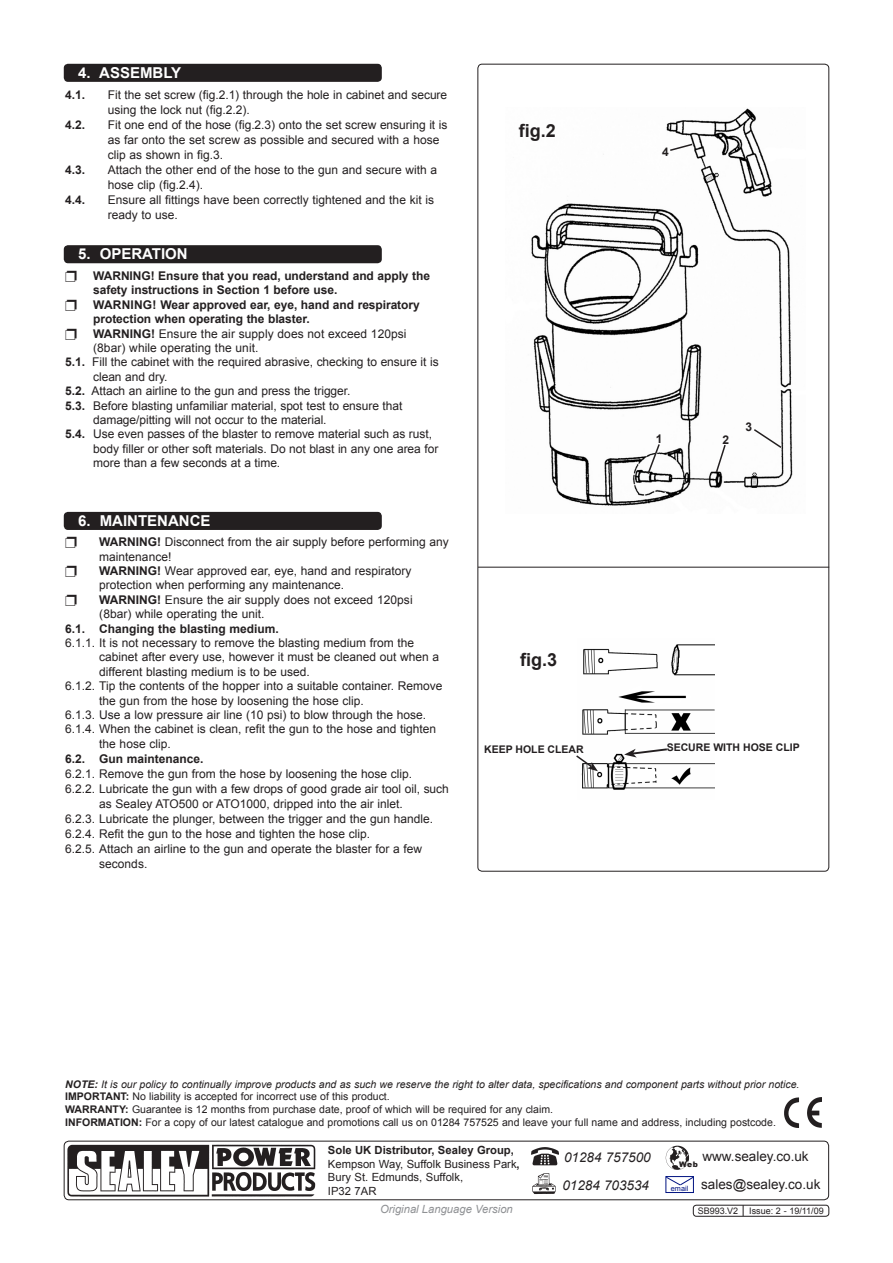
<style>
.page{position:relative;width:893px;height:1263px;background:#fff}
.page>*{position:absolute;margin:0;border:0;box-sizing:border-box;transform-origin:0 0}
.t1{font:700 18px "Arial";color:#231f20}
.Chapter_Header{font:700 15px "Arial";color:#fff}
.t2{font:13.5px "Arial";color:#231f20}
.t3{font:italic 13.5px "Arial";color:#231f20}
.t4{font:12px/14.4px "Arial";color:#231f20}
.t5{font:700 12px/14.4px "Arial";letter-spacing:-.005em;color:#231f20}
.t6{font:11.25px/13.5px "Arial";color:#231f20}
.t7{font:italic 11.25px "Arial";color:#8f9194}
.t8{font:10.5px "Arial";color:#231f20}
.t9{font:italic 10.5px "Arial";color:#231f20}
.t10{font:700 10.5px "Arial";color:#231f20}
.t11{font:9px "Arial";color:#231f20}
.t12{font:900 7.65px "Arial";color:#231f20}
.t13{font:7.35px "Arial";color:#001381}
.s1{font-weight:700}
</style>
<div class="page">
<div style="left:64px;top:512px;width:318px;height:18px;background:#231f20;border-radius:4px"></div>
<div style="left:64px;top:245px;width:318px;height:18px;background:#231f20;border-radius:4px"></div>
<div style="left:64px;top:64px;width:318px;height:18px;background:#231f20;border-radius:4px"></div>
<img style="left:581px;top:644px;width:134px;height:146px">
<svg style="left:624px;top:747px;width:45px;height:10px"></svg>
<svg style="left:576px;top:754px;width:22px;height:17px"></svg>
<img style="left:531px;top:108px;width:262px;height:398px">
<svg style="left:715px;top:443px;width:12px;height:31px"></svg>
<svg style="left:646px;top:442px;width:15px;height:33px"></svg>
<svg style="left:752px;top:428px;width:31px;height:21px"></svg>
<svg style="left:668px;top:143px;width:26px;height:9px"></svg>
<hr style="left:478px;top:567px;width:351px;height:1px;background:#231f20">
<div style="left:64px;top:1141px;width:765px;height:59px;border:1px solid #231f20;border-radius:5px"></div>
<img style="left:67px;top:1145px;width:249px;height:52px">
<img style="left:784px;top:1098px;width:38px;height:29px">
<img style="left:532px;top:1173px;width:24px;height:21px">
<img style="left:531px;top:1148px;width:27px;height:18px">
<img style="left:664px;top:1145px;width:26px;height:26px;border-radius:13px">
<div style="left:665px;top:1176px;width:29px;height:17px;border:1px solid #001381"></div>
<svg style="left:665px;top:1176px;width:29px;height:10px"></svg>
<div style="left:693px;top:1205px;width:136px;height:11px;border:1px solid #231f20;border-radius:3px"></div>
<p class="Chapter_Header" style="left:78px;top:63px;width:44px">4. Assembly</p>
<p class="t5" style="left:65px;top:88px;width:22px">4.1.</p>
<p class="t4" style="left:108px;top:87px;width:341px;line-height:15px">Fit the set screw (fig.2.1) through the hole in cabinet and secure using the lock nut (fig.2.2).</p>
<p class="t5" style="left:65px;top:118px;width:22px">4.2.</p>
<p class="t4" style="left:108px;top:117px;width:341px;line-height:15px">Fit one end of the hose (fig.2.3) onto the set screw ensuring it is as far onto the set screw as possible and secured with a hose clip as shown in fig.3.</p>
<p class="t5" style="left:65px;top:163px;width:22px">4.3.</p>
<p class="t4" style="left:108px;top:162px;width:331px;line-height:15px">Attach the other end of the hose to the gun and secure with a hose clip (fig.2.4).</p>
<p class="t5" style="left:65px;top:193px;width:22px">4.4.</p>
<p class="t4" style="left:108px;top:192px;width:328px;line-height:15px">Ensure all fittings have been correctly tightened and the kit is ready to use.</p>
<p class="Chapter_Header" style="left:78px;top:244px;width:111px">5. OPERATION</p>
<p class="t5" style="left:93px;top:269px;width:338px">WARNING! Ensure that you read, understand and apply the safety instructions in Section 1 before use.</p>
<p class="t5" style="left:93px;top:298px;width:328px">WARNING! Wear approved ear, eye, hand and respiratory protection when operating the blaster.</p>
<p class="t4" style="left:93px;top:326px;width:315px"><span class="s1">WARNING!</span> Ensure the air supply does not exceed 120psi</p>
<p class="t4" style="left:93px;top:341px;width:167px">(8bar) while operating the unit.</p>
<p class="t4" style="left:93px;top:355px;width:347px;text-indent:-28px"><span class="s1">5.1.</span> Fill the cabinet with the required abrasive, checking to ensure it is clean and dry.</p>
<p class="t4" style="left:65px;top:384px;width:287px"><span class="s1">5.2.</span> Attach an airline to the gun and press the trigger.</p>
<p class="t4" style="left:93px;top:398px;width:311px;text-indent:-28px"><span class="s1">5.3.</span> Before blasting unfamiliar material, spot test to ensure that damage/pitting will not occur to the material.</p>
<p class="t4" style="left:93px;top:427px;width:347px;text-indent:-28px"><span class="s1">5.4.</span> Use even passes of the blaster to remove material such as rust, body filler or other soft materials. Do not blast in any one area for more than a few seconds at a time.</p>
<p class="Chapter_Header" style="left:78px;top:511px;width:134px">6. mAINTENANCE</p>
<p class="t4" style="left:99px;top:535px;width:351px"><span class="s1">WARNING!</span> Disconnect from the air supply before performing any maintenance!</p>
<p class="t4" style="left:99px;top:564px;width:314px"><span class="s1">WARNING!</span> Wear approved ear, eye, hand and respiratory protection when performing any maintenance.</p>
<p class="t4" style="left:99px;top:592px;width:315px"><span class="s1">WARNING!</span> Ensure the air supply does not exceed 120psi</p>
<p class="t4" style="left:99px;top:607px;width:167px">(8bar) while operating the unit.</p>
<p class="t5" style="left:65px;top:622px;width:215px">6.1. Changing the blasting medium.</p>
<p class="t4" style="left:99px;top:636px;width:341px;text-indent:-34px">6.1.1. It is not necessary to remove the blasting medium from the cabinet after every use, however it must be cleaned out when a different blasting medium is to be used.</p>
<p class="t4" style="left:99px;top:679px;width:345px;text-indent:-34px">6.1.2. Tip the contents of the hopper into a suitable container. Remove the gun from the hose by loosening the hose clip.</p>
<p class="t4" style="left:65px;top:708px;width:362px">6.1.3. Use a low pressure air line (10 psi) to blow through the hose.</p>
<p class="t4" style="left:99px;top:722px;width:338px;text-indent:-34px">6.1.4. When the cabinet is clean, refit the gun to the hose and tighten the hose clip.</p>
<p class="t5" style="left:65px;top:752px;width:140px">6.2. Gun maintenance.</p>
<p class="t4" style="left:65px;top:766px;width:348px">6.2.1. Remove the gun from the hose by loosening the hose clip.</p>
<p class="t4" style="left:99px;top:781px;width:351px;line-height:15px;text-indent:-34px">6.2.2. Lubricate the gun with a few drops of good grade air tool oil, such as Sealey ATO500 or ATO1000, dripped into the air inlet.</p>
<p class="t4" style="left:65px;top:811px;width:369px">6.2.3. Lubricate the plunger, between the trigger and the gun handle.</p>
<p class="t4" style="left:65px;top:826px;width:306px">6.2.4. Refit the gun to the hose and tighten the hose clip.</p>
<p class="t4" style="left:99px;top:841px;width:324px;line-height:15px;text-indent:-34px">6.2.5. Attach an airline to the gun and operate the blaster for a few seconds.</p>
<p class="t1" style="left:519px;top:119px;width:39px">fig.2</p>
<p class="t5" style="left:662px;top:145px;width:8px">4</p>
<p class="t1" style="left:520px;top:648px;width:39px">fig.3</p>
<p class="t5" style="left:656px;top:432px;width:8px">1</p>
<p class="t5" style="left:723px;top:433px;width:8px">2</p>
<p class="t5" style="left:745px;top:420px;width:8px">3</p>
<p class="t10" style="left:484px;top:743px;width:101px">KEEP HOLE CLEAR</p>
<p class="t10" style="left:667px;top:741px;width:135px">SECURE WITH HOSE CLIP</p>
<p class="t9" style="left:65px;top:1077px;width:736px"><span class="s1">NOTE:</span> It is our policy to continually improve products and as such we reserve the right to alter data, specifications and component parts without prior notice.</p>
<p class="t8" style="left:65px;top:1090px;width:326px"><span class="s1">IMPORTANT:</span> No liability is accepted for incorrect use of this product.</p>
<p class="t8" style="left:65px;top:1102px;width:489px"><span class="s1">WARRANTY:</span> Guarantee is 12 months from purchase date, proof of which will be required for any claim.</p>
<p class="t8" style="left:65px;top:1115px;width:712px"><span class="s1">INFORMATION:</span> For a copy of our latest catalogue and promotions call us on 01284 757525 and leave your full name and address, including postcode.</p>
<p class="t3" style="left:564px;top:1148px;width:88px">01284 757500</p>
<p class="t3" style="left:562px;top:1176px;width:88px">01284 703534</p>
<p class="t2" style="left:701px;top:1176px;width:121px">sales@sealey.co.uk</p>
<p class="t6" style="left:328px;top:1143px;width:193px"><span class="s1">Sole UK Distributor, Sealey Group,<br></span>Kempson Way, Suffolk Business Park<span class="s1">,<br></span>Bury St. Edmunds, Suffolk,</p>
<p class="t6" style="left:328px;top:1184px;width:50px">IP32 7AR</p>
<p class="t2" style="left:702px;top:1147px;width:108px">www.sealey.co.uk</p>
<p class="t12" style="left:679px;top:1159px;width:20px">Web</p>
<p class="t13" style="left:671px;top:1183px;width:19px">email</p>
<p class="t7" style="left:380px;top:1202px;width:134px">Original Language Version</p>
<p class="t11" style="left:698px;top:1205px;width:127px">SB993.V2 Issue: 2 - 19/11/09</p>
</div>
